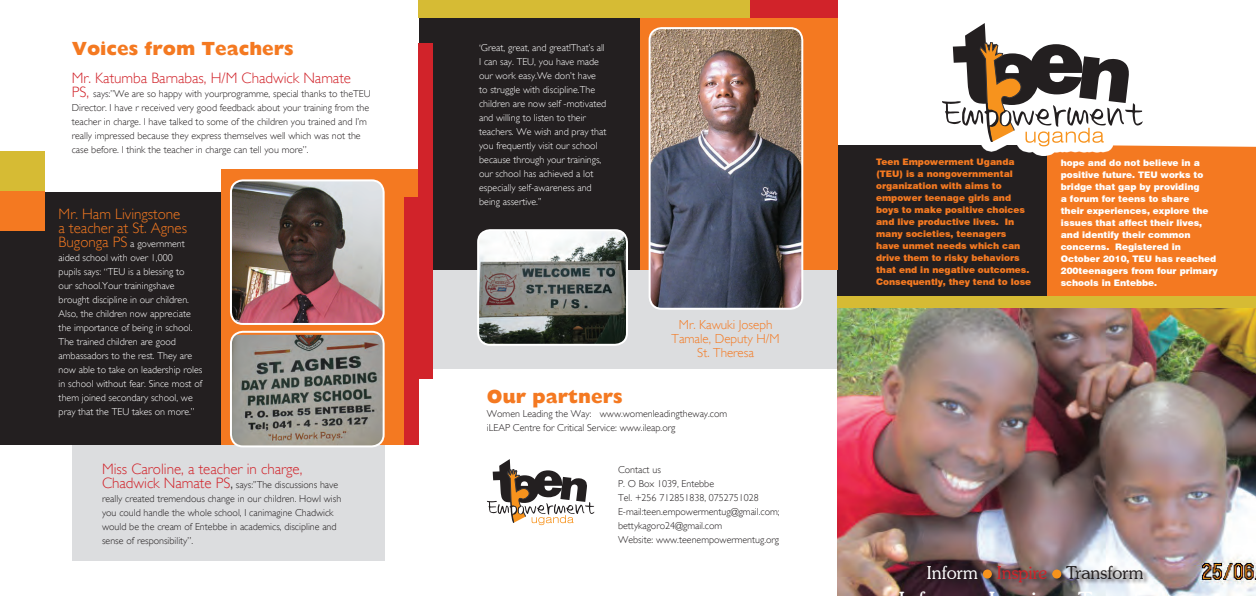
<style>
.page{position:relative;width:1256px;height:596px;background:#fff}
.page>*{position:absolute;margin:0;border:0;box-sizing:border-box;transform-origin:0 0}
.t1{font:800 19px "Gill Sans";color:#f47921}
.t2{font:300 18px "Souvenir IT Cby BT";color:#231f20}
.t3{font:300 15px "Gill Sans";color:#d1232a}
.t4{font:300 15px/14px "Gill Sans";color:#f47921}
.t5{font:300 13px/14px "Gill Sans";color:#f47921;text-align:center}
.t6{font:300 10px/14px "Gill Sans";color:#231f20}
.t7{font:300 10px/14px "Gill Sans";color:#fff}
.t8{font:900 9px/12px "Swiss 721 BT";color:#f47921}
.t9{font:900 9px/12px "Swiss 721 BT";color:#fff}
.s1{font-size:15px;color:#d1232a}
.s2{font-size:15px;color:#f47921}
.s3{font-size:15px}
.s4{color:#fff}
.s5{color:#d1232a}
</style>
<div class="page">
<div style="left:433px;top:269px;width:404px;height:100px;background:#dcdddf"></div>
<div style="left:0;top:151px;width:45px;height:209px;background:#d6bb34"></div>
<div style="left:72px;top:396px;width:313px;height:164px;background:#dcdddf"></div>
<div style="left:0;top:192px;width:222px;height:252px;background:#231f20"></div>
<div style="left:222px;top:169px;width:197px;height:275px;background:#f47921"></div>
<div style="left:1046px;top:145px;width:210px;height:151px;background:#f47921"></div>
<div style="left:837px;top:145px;width:209px;height:151px;background:#231f20"></div>
<img style="left:837px;top:307px;width:419px;height:288px">
<div style="left:0;top:191px;width:45px;height:40px;background:#f47921"></div>
<div style="left:837px;top:296px;width:419px;height:11px;background:#d6bb34"></div>
<img style="left:232px;top:182px;width:150px;height:141px">
<div style="left:230px;top:179px;width:155px;height:146px;border:2px solid #fff;border-radius:12px"></div>
<img style="left:231px;top:334px;width:153px;height:111px">
<div style="left:230px;top:330px;width:155px;height:117px;border:2px solid #fff;border-radius:12px"></div>
<div style="left:419px;top:17px;width:231px;height:252px;background:#231f20"></div>
<div style="left:640px;top:17px;width:197px;height:252px;background:#f47921"></div>
<img style="left:650px;top:28px;width:152px;height:280px">
<div style="left:649px;top:27px;width:154px;height:282px;border:2px solid #fff;border-radius:12px"></div>
<img style="left:479px;top:231px;width:148px;height:113px">
<div style="left:477px;top:229px;width:151px;height:116px;border:2px solid #fff;border-radius:12px"></div>
<div style="left:419px;top:0;width:418px;height:17px;background:#d1232a"></div>
<div style="left:419px;top:0;width:331px;height:17px;background:#d6bb34"></div>
<div style="left:418px;top:43px;width:15px;height:335px;background:#d1232a"></div>
<div style="left:404px;top:197px;width:15px;height:247px;background:#d1232a"></div>
<svg style="left:487px;top:459px;width:107px;height:65px"></svg>
<svg style="left:982px;top:145px;width:170px;height:11px"></svg>
<svg style="left:942px;top:23px;width:201px;height:123px"></svg>
<div style="left:927px;top:564px;width:222px;height:24px;background:#231f20;opacity:.75"></div>
<div style="left:983px;top:569px;width:9px;height:9px;background:#f7931d;border-radius:50%"></div>
<div style="left:1052px;top:569px;width:9px;height:9px;background:#f7931d;border-radius:50%"></div>
<h1 class="t1" style="left:72px;top:38px;width:223px">Voices from Teachers</h1>
<h3 class="t3" style="left:72px;top:69px;width:281px">Mr. Katumba Barnabas, H/M Chadwick Namate</h3>
<p class="t6" style="left:72px;top:87px;width:301px"><span class="s1">PS,</span> says:’’We are so happy with yourprogramme, special thanks to theTEU Director. I have r received very good feedback about your training from the teacher in charge. I have talked to some of the children you trained and I’m really impressed because they express themselves well which was not the case before. I think the teacher in charge can tell you more”.</p>
<h3 class="t4" style="left:59px;top:206px;width:130px">Mr. Ham Livingstone a teacher at St. Agnes</h3>
<p class="t7" style="left:59px;top:236px;width:145px"><span class="s2">Bugonga PS</span> a government aided school with over 1,000<br>pupils says: “TEU is a blessing to<br>our school.Your trainingshave brought discipline in our children.<br>Also, the children now appreciate the importance of being in school.<br>The trained children are good ambassadors to the rest. They are now able to take on leadership roles in school without fear. Since most of them joined secondary school, we pray that the TEU takes on more.’’</p>
<h3 class="t3" style="left:102px;top:460px;width:202px">Miss Caroline, a teacher in charge,</h3>
<p class="t6" style="left:102px;top:477px;width:241px"><span class="s1">Chadwick Namate PS</span><span class="s3">,</span> says:’’The discussions have really created tremendous change in our children. HowI wish you could handle the whole school, I canimagine Chadwick would be the cream of Entebbe in academics, discipline and sense of responsibility”.</p>
<p class="t7" style="left:479px;top:40px;width:129px">‘Great, great, and great!That’s all<br>I can say. TEU, you have made our work easy.We don’t have to struggle with discipline.The children are now self -motivated and willing to listen to their teachers. We wish and pray that you frequently visit our school because through your trainings, our school has achieved a lot especially self-awareness and being assertive.’’</p>
<h3 class="t5" style="left:671px;top:317px;width:110px">Mr. Kawuki Joseph<br>Tamale, Deputy H/M<br>St. Theresa</h3>
<h1 class="t1" style="left:487px;top:385px;width:137px">Our partners</h1>
<p class="t6" style="left:487px;top:407px;width:242px">Women Leading the Way: www.womenleadingtheway.com iLEAP Centre for Critical Service: www.ileap.org</p>
<p class="t6" style="left:618px;top:462px;width:163px">Contact us<br>P. O Box 1039, Entebbe<br>Tel. +256 712851838, 0752751028<br>E-mail:teen.empowermentug@gmail.com; bettykagoro24@gmail.com<br>Website: www.teenempowermentug.org</p>
<p class="t8" style="left:876px;top:155px;width:157px">Teen Empowerment Uganda (TEU) is a nongovernmental organization with aims to empower teenage girls and boys to make positive choices and live productive lives. In many societies, teenagers have unmet needs which can drive them to risky behaviors that end in negative outcomes.<br>Consequently, they tend to lose</p>
<p class="t9" style="left:1061px;top:156px;width:158px">hope and do not believe in a positive future. TEU works to bridge that gap by providing<br>a forum for teens to share<br>their experiences, explore the issues that affect their lives, and identify their common concerns. Registered in<br>October 2010, TEU has reached<br>200teenagers from four primary schools in Entebbe.</p>
<h2 class="t2" style="left:927px;top:560px;width:218px"><span class="s4">Inform</span> <span class="s5">Inspire</span> Transform</h2>
</div>
